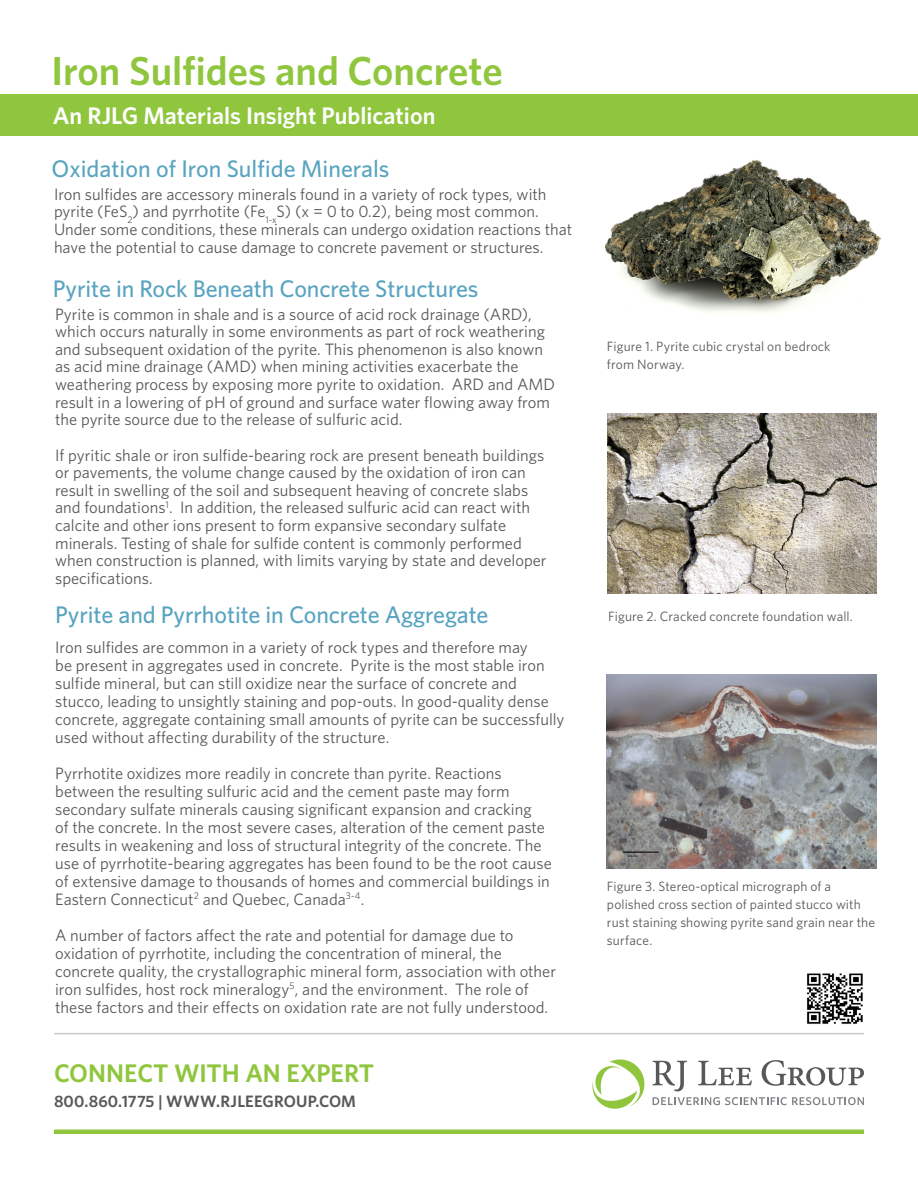
<style>
.page{position:relative;width:918px;height:1188px;background:#fff}
.page>*{position:absolute;margin:0;border:0;box-sizing:border-box;transform-origin:0 0}
.t1{font:600 40.5px "Whitney";color:#8fc63e}
.t2{font:600 25.5px "Whitney";letter-spacing:-.005em;color:#8fc63e}
.t3{font:500 24px "Whitney";letter-spacing:-.005em;color:#59a4c0}
.t4{font:600 24px "Whitney";color:#fff}
.Table_Text{font:16.5px/18px "Whitney";color:#57585a}
.t5{font:600 16.5px "Whitney";letter-spacing:.005em;color:#57585a}
.picture_captions{font:13.5px/18px "Whitney";letter-spacing:.01em;color:#57585a}
.Table_Text-2{font:13.5px "Whitney";letter-spacing:.005em;color:#57585a}
</style>
<div class="page">
<hr style="left:54px;top:1033px;width:810px;height:1px;background:#cdc9c8">
<hr style="left:54px;top:1130px;width:810px;height:4px;background:#8fc63e">
<svg style="left:592px;top:1059px;width:272px;height:50px"></svg>
<div style="left:0;top:94px;width:918px;height:42px;background:#8fc63e"></div>
<img style="left:607px;top:675px;width:270px;height:194px">
<img style="left:605px;top:159px;width:276px;height:154px">
<img style="left:607px;top:413px;width:270px;height:181px">
<img style="left:807px;top:973px;width:56px;height:51px">
<p class="t1" style="left:52px;top:44px;width:453px">Iron Sulfides and Concrete</p>
<p class="t4" style="left:53px;top:100px;width:384px">An RJLG Materials Insight Publication</p>
<p class="t3" style="left:52px;top:153px;width:339px">Oxidation of Iron Sulfide Minerals</p>
<p class="Table_Text" style="left:54px;top:185px;width:520px">Iron sulfides are accessory minerals found in a variety of rock types, with pyrite (FeS<sub>2</sub>) and pyrrhotite (Fe<sub>1-x</sub>S) (x = 0 to 0.2), being most common.<br>Under some conditions, these minerals can undergo oxidation reactions that have the potential to cause damage to concrete pavement or structures.</p>
<p class="t3" style="left:53px;top:273px;width:427px">Pyrite in Rock Beneath Concrete Structures</p>
<p class="Table_Text" style="left:55px;top:305px;width:501px;line-height:17.5px">Pyrite is common in shale and is a source of acid rock drainage (ARD), which occurs naturally in some environments as part of rock weathering and subsequent oxidation of the pyrite. This phenomenon is also known as acid mine drainage (AMD) when mining activities exacerbate the weathering process by exposing more pyrite to oxidation. ARD and AMD result in a lowering of pH of ground and surface water flowing away from the pyrite source due to the release of sulfuric acid.</p>
<p class="Table_Text" style="left:55px;top:446px;width:493px">If pyritic shale or iron sulfide-bearing rock are present beneath buildings or pavements, the volume change caused by the oxidation of iron can result in swelling of the soil and subsequent heaving of concrete slabs and foundations<sup>1</sup>. In addition, the released sulfuric acid can react with calcite and other ions present to form expansive secondary sulfate minerals. Testing of shale for sulfide content is commonly performed when construction is planned, with limits varying by state and developer specifications.</p>
<p class="t3" style="left:55px;top:599px;width:435px">Pyrite and Pyrrhotite in Concrete Aggregate</p>
<p class="Table_Text" style="left:55px;top:637px;width:511px">Iron sulfides are common in a variety of rock types and therefore may<br>be present in aggregates used in concrete. Pyrite is the most stable iron sulfide mineral, but can still oxidize near the surface of concrete and stucco, leading to unsightly staining and pop-outs. In good-quality dense concrete, aggregate containing small amounts of pyrite can be successfully used without affecting durability of the structure.</p>
<p class="Table_Text" style="left:55px;top:763px;width:498px">Pyrrhotite oxidizes more readily in concrete than pyrite. Reactions between the resulting sulfuric acid and the cement paste may form secondary sulfate minerals causing significant expansion and cracking<br>of the concrete. In the most severe cases, alteration of the cement paste results in weakening and loss of structural integrity of the concrete. The use of pyrrhotite-bearing aggregates has been found to be the root cause of extensive damage to thousands of homes and commercial buildings in Eastern Connecticut<sup>2</sup> and Quebec, Canada<sup>3-4</sup>.</p>
<p class="Table_Text" style="left:55px;top:925px;width:502px">A number of factors affect the rate and potential for damage due to oxidation of pyrrhotite, including the concentration of mineral, the concrete quality, the crystallographic mineral form, association with other iron sulfides, host rock mineralogy<sup>5</sup>, and the environment. The role of these factors and their effects on oxidation rate are not fully understood.</p>
<h2 class="t2" style="left:54px;top:1056px;width:322px">CONNECT WITH AN EXPERT</h2>
<p class="t5" style="left:54px;top:1091px;width:304px">800.860.1775 | WWW.RJLEEGROUP.COM</p>
<p class="picture_captions" style="left:607px;top:337px;width:225px">Figure 1. Pyrite cubic crystal on bedrock from Norway.</p>
<p class="Table_Text-2" style="left:608px;top:607px;width:246px">Figure 2. Cracked concrete foundation wall.</p>
<p class="picture_captions" style="left:607px;top:877px;width:270px">Figure 3. Stereo-optical micrograph of a polished cross section of painted stucco with rust staining showing pyrite sand grain near the surface.</p>
</div>
